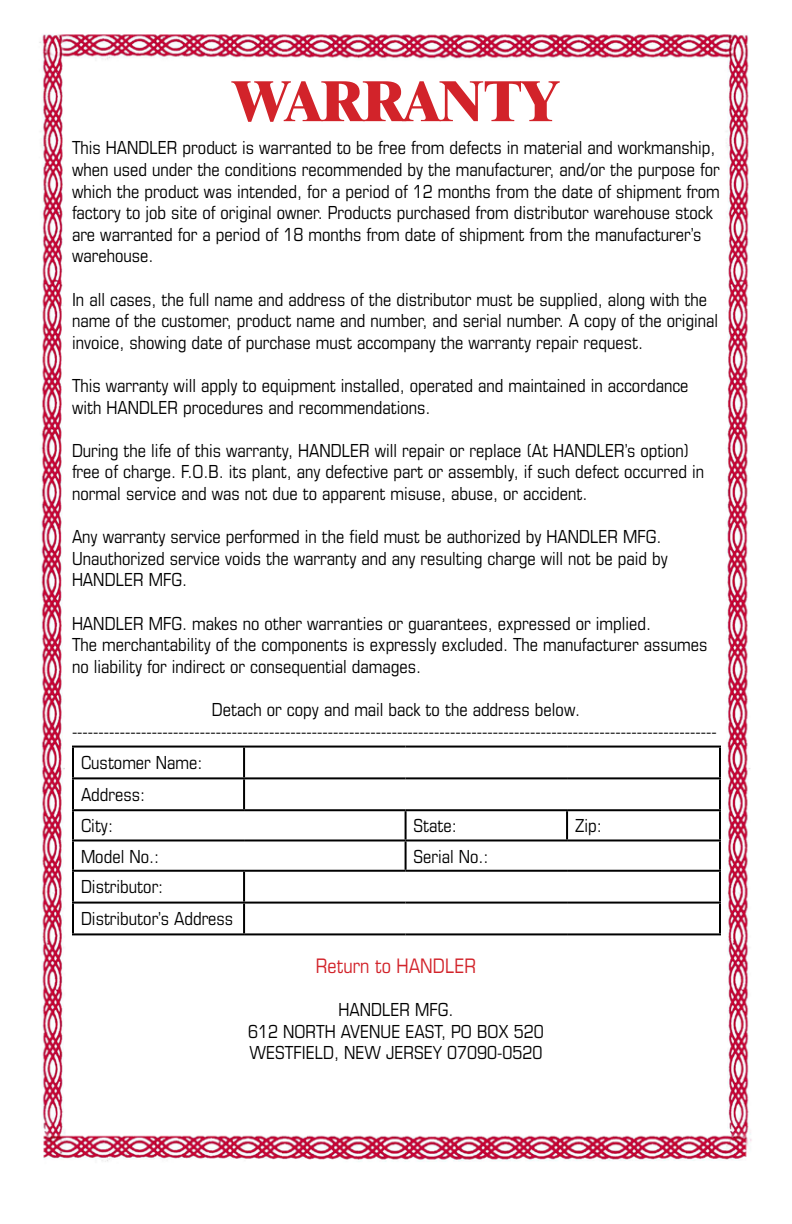
<style>
.page{position:relative;width:792px;height:1224px;background:#fff}
.page>*{position:absolute;margin:0;border:0;box-sizing:border-box;transform-origin:0 0}
.t1{font:800 56px "Times";color:#d2232a}
.t2{font:condensed 20px "Eurostile";color:#d2232a}
.t3{font:condensed 18px/21.6px "Eurostile";color:#000}
</style>
<div class="page">
<img style="left:39px;top:34px;width:713px;height:1128px">
<hr style="left:72px;top:746px;width:172px;height:2px;background:#000">
<hr style="left:72px;top:748px;width:2px;height:29px;background:#000">
<hr style="left:244px;top:746px;width:162px;height:2px;background:#000">
<hr style="left:243px;top:748px;width:2px;height:29px;background:#000">
<hr style="left:406px;top:746px;width:161px;height:2px;background:#000">
<hr style="left:567px;top:746px;width:154px;height:2px;background:#000">
<hr style="left:719px;top:748px;width:2px;height:29px;background:#000">
<hr style="left:72px;top:777px;width:172px;height:2px;background:#000">
<hr style="left:72px;top:779px;width:2px;height:30px;background:#000">
<hr style="left:244px;top:777px;width:162px;height:2px;background:#000">
<hr style="left:243px;top:779px;width:2px;height:30px;background:#000">
<hr style="left:406px;top:777px;width:161px;height:2px;background:#000">
<hr style="left:567px;top:777px;width:154px;height:2px;background:#000">
<hr style="left:719px;top:779px;width:2px;height:30px;background:#000">
<hr style="left:72px;top:809px;width:172px;height:2px;background:#000">
<hr style="left:72px;top:811px;width:2px;height:28px;background:#000">
<hr style="left:244px;top:809px;width:162px;height:2px;background:#000">
<hr style="left:406px;top:809px;width:161px;height:2px;background:#000">
<hr style="left:405px;top:811px;width:2px;height:28px;background:#000">
<hr style="left:567px;top:809px;width:154px;height:2px;background:#000">
<hr style="left:566px;top:811px;width:2px;height:28px;background:#000">
<hr style="left:719px;top:811px;width:2px;height:28px;background:#000">
<hr style="left:72px;top:839px;width:172px;height:2px;background:#000">
<hr style="left:72px;top:841px;width:2px;height:29px;background:#000">
<hr style="left:244px;top:839px;width:162px;height:2px;background:#000">
<hr style="left:406px;top:839px;width:161px;height:2px;background:#000">
<hr style="left:405px;top:841px;width:2px;height:29px;background:#000">
<hr style="left:567px;top:839px;width:154px;height:2px;background:#000">
<hr style="left:719px;top:841px;width:2px;height:29px;background:#000">
<hr style="left:72px;top:870px;width:172px;height:2px;background:#000">
<hr style="left:72px;top:872px;width:2px;height:30px;background:#000">
<hr style="left:244px;top:870px;width:162px;height:2px;background:#000">
<hr style="left:243px;top:872px;width:2px;height:30px;background:#000">
<hr style="left:406px;top:870px;width:161px;height:2px;background:#000">
<hr style="left:567px;top:870px;width:154px;height:2px;background:#000">
<hr style="left:719px;top:872px;width:2px;height:30px;background:#000">
<hr style="left:72px;top:902px;width:172px;height:2px;background:#000">
<hr style="left:72px;top:904px;width:2px;height:29px;background:#000">
<hr style="left:244px;top:902px;width:162px;height:2px;background:#000">
<hr style="left:243px;top:904px;width:2px;height:29px;background:#000">
<hr style="left:406px;top:902px;width:161px;height:2px;background:#000">
<hr style="left:567px;top:902px;width:154px;height:2px;background:#000">
<hr style="left:719px;top:904px;width:2px;height:29px;background:#000">
<hr style="left:72px;top:933px;width:172px;height:2px;background:#000">
<hr style="left:244px;top:933px;width:162px;height:2px;background:#000">
<hr style="left:406px;top:933px;width:161px;height:2px;background:#000">
<hr style="left:567px;top:933px;width:154px;height:2px;background:#000">
<h1 class="t1" style="left:233px;top:67px;width:327px">WARRANTY</h1>
<p class="t3" style="left:72px;top:137px;width:649px">This HANDLER product is warranted to be free from defects in material and workmanship, when used under the conditions recommended by the manufacturer, and/or the purpose for which the product was intended, for a period of 12 months from the date of shipment from factory to job site of original owner. Products purchased from distributor warehouse stock are warranted for a period of 18 months from date of shipment from the manufacturer’s warehouse.</p>
<p class="t3" style="left:72px;top:288px;width:648px">In all cases, the full name and address of the distributor must be supplied, along with the name of the customer, product name and number, and serial number. A copy of the original invoice, showing date of purchase must accompany the warranty repair request.</p>
<p class="t3" style="left:72px;top:374px;width:618px">This warranty will apply to equipment installed, operated and maintained in accordance with HANDLER procedures and recommendations.</p>
<p class="t3" style="left:72px;top:439px;width:634px">During the life of this warranty, HANDLER will repair or replace (At HANDLER’s option) free of charge. F.O.B. its plant, any defective part or assembly, if such defect occurred in normal service and was not due to apparent misuse, abuse, or accident.</p>
<p class="t3" style="left:72px;top:526px;width:597px">Any warranty service performed in the field must be authorized by HANDLER MFG.<br>Unauthorized service voids the warranty and any resulting charge will not be paid by<br>HANDLER MFG.</p>
<p class="t3" style="left:72px;top:612px;width:637px">HANDLER MFG. makes no other warranties or guarantees, expressed or implied.<br>The merchantability of the components is expressly excluded. The manufacturer assumes no liability for indirect or consequential damages.</p>
<p class="t3" style="left:72px;top:698px;width:646px;text-align:center">Detach or copy and mail back to the address below. -------------------------------------------------------------------------------------------------------------------------</p>
<p class="t3" style="left:81px;top:746px;width:123px;line-height:31.8px">Customer Name:<br>Address:<br>City:</p>
<p class="t3" style="left:414px;top:815px;width:45px">State:</p>
<p class="t3" style="left:575px;top:815px;width:28px">Zip:</p>
<p class="t3" style="left:81px;top:845px;width:80px">Model No.:</p>
<p class="t3" style="left:414px;top:845px;width:77px">Serial No.:</p>
<p class="t3" style="left:81px;top:870px;width:154px;line-height:31.8px">Distributor:<br>Distributor’s Address</p>
<p class="t2" style="left:316px;top:954px;width:162px">Return to HANDLER</p>
<p class="t3" style="left:248px;top:999px;width:297px;text-align:center">HANDLER MFG.<br>612 NORTH AVENUE EAST, PO BOX 520<br>WESTFIELD, NEW JERSEY 07090-0520</p>
</div>
